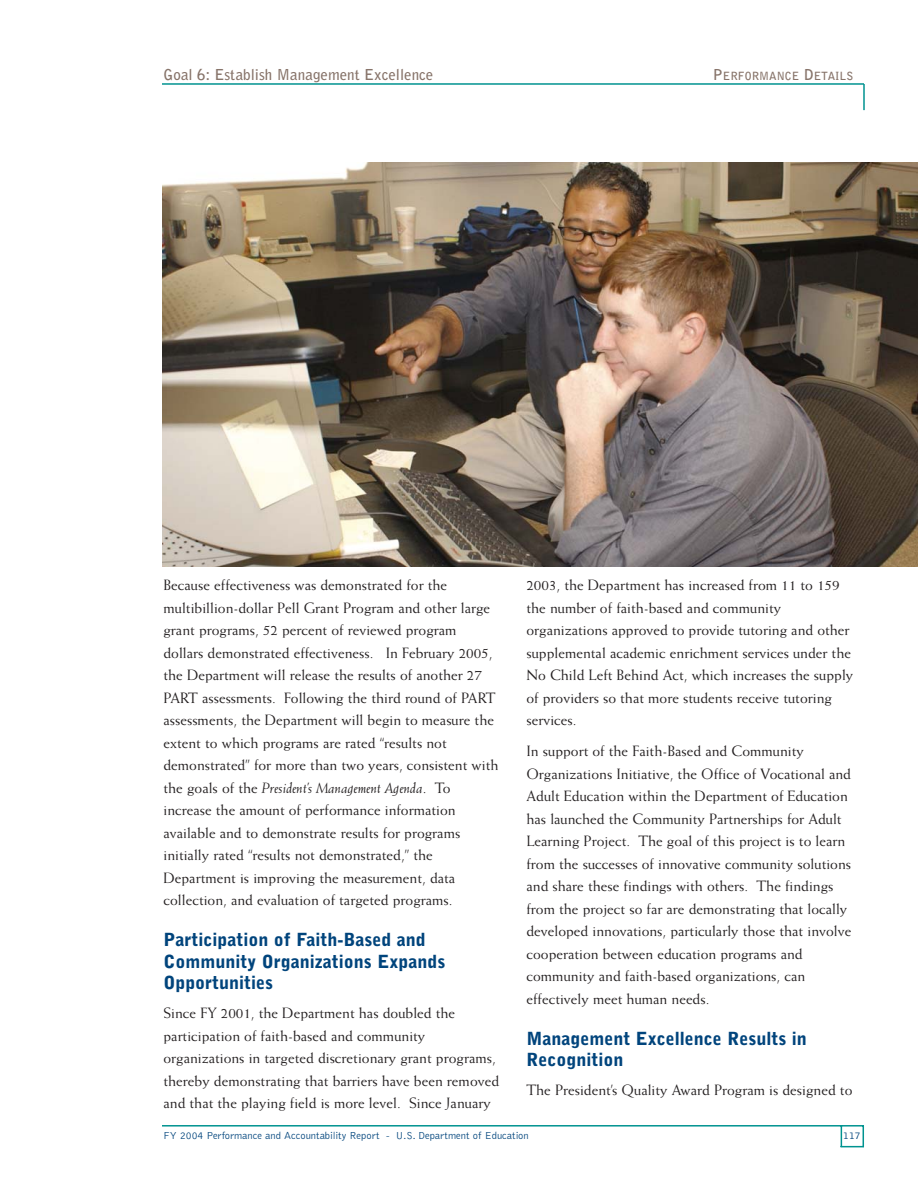
<style>
.page{position:relative;width:918px;height:1188px;background:#fff}
.page>*{position:absolute;margin:0;border:0;box-sizing:border-box;transform-origin:0 0}
.t1{font:900 18px/21.6px "Bell Gothic";color:#00447c}
.t2{font:15px/22.5px "Weiss";color:#231f20}
.t3{font:700 15px "Bell Gothic";color:#87746a}
.t4{font:700 11.25px "Bell Gothic";color:#87746a}
.t5{font:300 10.5px "Bell Gothic";color:#00447c}
.s1{font-size:15px}
.s2{font-style:italic}
</style>
<div class="page">
<hr style="left:162px;top:83px;width:702px;height:2px;background:#009390">
<hr style="left:863px;top:84px;width:2px;height:26px;background:#009390">
<hr style="left:162px;top:1125px;width:702px;height:2px;background:#009390">
<svg style="left:841px;top:1126px;width:23px;height:21px"></svg>
<img style="left:162px;top:162px;width:756px;height:405px">
<p class="t3" style="left:163px;top:69px;width:271px">Goal 6: Establish Management Excellence</p>
<p class="t4" style="left:713px;top:72px;width:142px"><span class="s1">P</span>ERFORMANCE <span class="s1">D</span>ETAILS</p>
<p class="t2" style="left:164px;top:575px;width:337px">Because effectiveness was demonstrated for the multibillion-dollar Pell Grant Program and other large grant programs, 52 percent of reviewed program dollars demonstrated effectiveness. In February 2005, the Department will release the results of another 27<br>PART assessments. Following the third round of PART assessments, the Department will begin to measure the extent to which programs are rated “results not demonstrated” for more than two years, consistent with the goals of the <span class="s2">President’s Management Agenda</span>. To increase the amount of performance information available and to demonstrate results for programs initially rated “results not demonstrated,” the Department is improving the measurement, data collection, and evaluation of targeted programs.</p>
<p class="t1" style="left:164px;top:930px;width:283px">Participation of Faith-Based and<br>Community Organizations Expands<br>Opportunities</p>
<p class="t2" style="left:164px;top:1003px;width:337px">Since FY 2001, the Department has doubled the participation of faith-based and community organizations in targeted discretionary grant programs, thereby demonstrating that barriers have been removed and that the playing field is more level. Since January</p>
<p class="t2" style="left:526px;top:575px;width:328px">2003, the Department has increased from 11 to 159 the number of faith-based and community organizations approved to provide tutoring and other supplemental academic enrichment services under the No Child Left Behind Act, which increases the supply of providers so that more students receive tutoring services.</p>
<p class="t2" style="left:526px;top:741px;width:326px">In support of the Faith-Based and Community Organizations Initiative, the Office of Vocational and Adult Education within the Department of Education has launched the Community Partnerships for Adult Learning Project. The goal of this project is to learn from the successes of innovative community solutions and share these findings with others. The findings from the project so far are demonstrating that locally developed innovations, particularly those that involve cooperation between education programs and community and faith-based organizations, can effectively meet human needs.</p>
<p class="t1" style="left:526px;top:1029px;width:282px">Management Excellence Results in<br>Recognition</p>
<p class="t2" style="left:526px;top:1080px;width:328px">The President’s Quality Award Program is designed to</p>
<p class="t5" style="left:164px;top:1132px;width:367px">FY 2004 Performance and Accountability Report - U.S. Department of Education</p>
<p class="t5" style="left:843px;top:1132px;width:19px">117</p>
</div>
